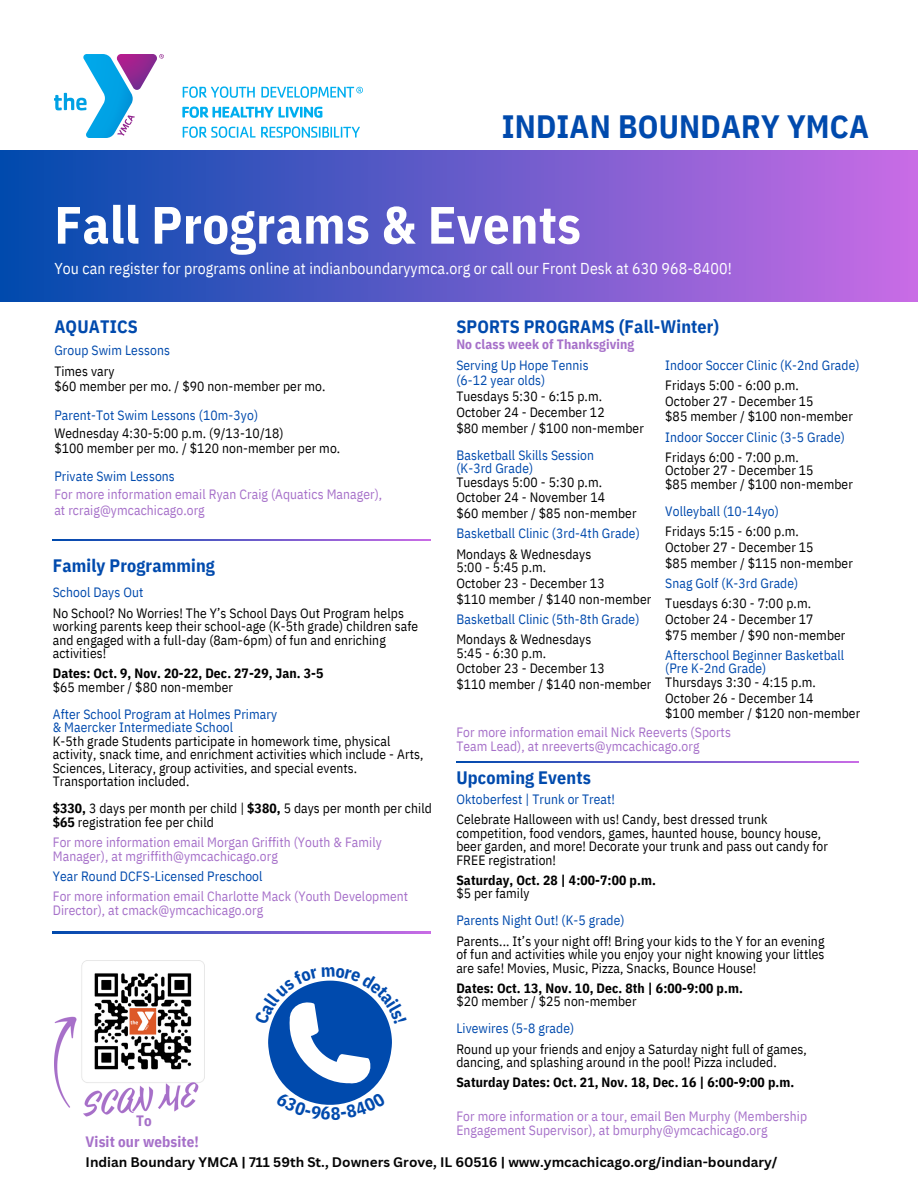
<style>
.page{position:relative;width:918px;height:1188px;background:#fff}
.page>*{position:absolute;margin:0;border:0;box-sizing:border-box;transform-origin:0 0}
.t1{font:700 52.5px "IBM Plex Sans Cond";letter-spacing:.005em;color:#fff}
.t2{font:700 32.25px "IBM Plex Sans Cond";letter-spacing:.005em;color:#004aad}
.t3{font:700 18px "IBM Plex Sans Cond";letter-spacing:.01em;color:#004aad}
.t4{font:15.75px "IBM Plex Sans Cond";letter-spacing:.005em;color:#fff}
.t5{font:700 15px "IBM Plex Sans Cond";letter-spacing:.01em;color:#a670c9}
.t6{font:13.5px "IBM Plex Sans Cond";letter-spacing:.005em;color:#000}
.t7{font:13.5px "IBM Plex Sans Cond";letter-spacing:.005em;color:#004aad}
.t8{font:13.5px "IBM Plex Sans Cond";letter-spacing:.005em;color:#a670c9}
.t9{font:700 13.5px "IBM Plex Sans Cond";letter-spacing:.005em;color:#000}
.t10{font:700 13.5px "Canva Sans";color:#050505}
.t11{font:700 13.5px "IBM Plex Sans Cond";letter-spacing:.005em;color:#a670c9}
.s1{font-weight:700}
</style>
<div class="page">
<svg style="left:183px;top:86px;width:72px;height:12px"></svg>
<svg style="left:182px;top:107px;width:140px;height:11px"></svg>
<svg style="left:183px;top:126px;width:177px;height:12px"></svg>
<svg style="left:261px;top:86px;width:102px;height:12px"></svg>
<svg style="left:54px;top:54px;width:110px;height:84px"></svg>
<div style="left:0;top:151px;width:918px;height:150px;background:linear-gradient(to right,#004aad,#c96ce6)"></div>
<img style="left:54px;top:961px;width:150px;height:156px">
<svg style="left:268px;top:980px;width:124px;height:125px"></svg>
<p class="t2" style="left:502px;top:105px;width:369px">INDIAN BOUNDARY YMCA</p>
<p class="t1" style="left:54px;top:190px;width:528px">Fall Programs &amp; Events</p>
<p class="t4" style="left:54px;top:258px;width:679px">You can register for programs online at indianboundaryymca.org or call our Front Desk at 630 968-8400!</p>
<p class="t3" style="left:54px;top:315px;width:85px">AQUATICS</p>
<p class="t7" style="left:54px;top:342px;width:117px">Group Swim Lessons</p>
<p class="t6" style="left:54px;top:362px;width:62px">Times vary</p>
<p class="t6" style="left:54px;top:378px;width:273px">$60 member per mo. / $90 non-member per mo.</p>
<p class="t7" style="left:54px;top:406px;width:205px">Parent-Tot Swim Lessons (10m-3yo)</p>
<p class="t6" style="left:54px;top:424px;width:231px">Wednesday 4:30-5:00 p.m. (9/13-10/18)</p>
<p class="t6" style="left:54px;top:440px;width:287px">$100 member per mo. / $120 non-member per mo.</p>
<p class="t7" style="left:54px;top:468px;width:122px">Private Swim Lessons</p>
<p class="t8" style="left:54px;top:486px;width:329px">For more information email Ryan Craig (Aquatics Manager),</p>
<p class="t8" style="left:54px;top:501px;width:152px">at rcraig@ymcachicago.org</p>
<p class="t3" style="left:53px;top:554px;width:164px">Family Programming</p>
<p class="t7" style="left:53px;top:583px;width:92px">School Days Out</p>
<p class="t6" style="left:53px;top:604px;width:353px">No School? No Worries! The Y’s School Days Out Program helps</p>
<p class="t6" style="left:53px;top:617px;width:367px">working parents keep their school-age (K-5th grade) children safe</p>
<p class="t6" style="left:53px;top:631px;width:334px">and engaged with a full-day (8am-6pm) of fun and enriching</p>
<p class="t6" style="left:53px;top:644px;width:55px">activities!</p>
<p class="t9" style="left:53px;top:664px;width:272px">Dates: Oct. 9, Nov. 20-22, Dec. 27-29, Jan. 3-5</p>
<p class="t6" style="left:53px;top:678px;width:182px">$65 member / $80 non-member</p>
<p class="t7" style="left:53px;top:705px;width:226px">After School Program at Holmes Primary</p>
<p class="t7" style="left:53px;top:718px;width:182px">&amp; Maercker Intermediate School</p>
<p class="t6" style="left:53px;top:732px;width:339px">K-5th grade Students participate in homework time, physical</p>
<p class="t6" style="left:53px;top:745px;width:372px">activity, snack time, and enrichment activities which include - Arts,</p>
<p class="t6" style="left:53px;top:759px;width:306px">Sciences, Literacy, group activities, and special events.</p>
<p class="t6" style="left:53px;top:772px;width:138px">Transportation included.</p>
<p class="t6" style="left:53px;top:799px;width:381px"><span class="s1">$330,</span> 3 days per month per child | <span class="s1">$380,</span> 5 days per month per child</p>
<p class="t6" style="left:53px;top:813px;width:163px"><span class="s1">$65</span> registration fee per child</p>
<p class="t8" style="left:53px;top:833px;width:331px">For more information email Morgan Griffith (Youth &amp; Family</p>
<p class="t8" style="left:53px;top:847px;width:227px">Manager), at mgriffith@ymcachicago.org</p>
<p class="t7" style="left:53px;top:867px;width:211px">Year Round DCFS-Licensed Preschool</p>
<p class="t8" style="left:53px;top:887px;width:357px">For more information email Charlotte Mack (Youth Development</p>
<p class="t8" style="left:53px;top:901px;width:212px">Director), at cmack@ymcachicago.org</p>
<p class="t5" style="left:136px;top:1111px;width:17px">To</p>
<p class="t5" style="left:86px;top:1131px;width:115px">Visit our website!</p>
<p class="t3" style="left:456px;top:315px;width:264px">SPORTS PROGRAMS (Fall-Winter)</p>
<p class="t11" style="left:456px;top:336px;width:179px">No class week of Thanksgiving</p>
<p class="t7" style="left:665px;top:356px;width:196px">Indoor Soccer Clinic (K-2nd Grade)</p>
<p class="t6" style="left:665px;top:376px;width:135px">Fridays 5:00 - 6:00 p.m.</p>
<p class="t6" style="left:665px;top:392px;width:150px">October 27 - December 15</p>
<p class="t6" style="left:665px;top:408px;width:189px">$85 member / $100 non-member</p>
<p class="t7" style="left:665px;top:428px;width:181px">Indoor Soccer Clinic (3-5 Grade)</p>
<p class="t6" style="left:665px;top:448px;width:135px">Fridays 6:00 - 7:00 p.m.</p>
<p class="t6" style="left:665px;top:462px;width:150px">October 27 - December 15</p>
<p class="t6" style="left:665px;top:475px;width:189px">$85 member / $100 non-member</p>
<p class="t7" style="left:665px;top:502px;width:115px">Volleyball (10-14yo)</p>
<p class="t6" style="left:665px;top:522px;width:135px">Fridays 5:15 - 6:00 p.m.</p>
<p class="t6" style="left:665px;top:538px;width:150px">October 27 - December 15</p>
<p class="t6" style="left:665px;top:554px;width:189px">$85 member / $115 non-member</p>
<p class="t7" style="left:665px;top:574px;width:135px">Snag Golf (K-3rd Grade)</p>
<p class="t6" style="left:665px;top:594px;width:147px">Tuesdays 6:30 - 7:00 p.m.</p>
<p class="t6" style="left:665px;top:610px;width:150px">October 24 - December 17</p>
<p class="t6" style="left:665px;top:626px;width:182px">$75 member / $90 non-member</p>
<p class="t7" style="left:665px;top:646px;width:180px">Afterschool Beginner Basketball</p>
<p class="t7" style="left:665px;top:660px;width:103px">(Pre K-2nd Grade)</p>
<p class="t6" style="left:665px;top:673px;width:152px">Thursdays 3:30 - 4:15 p.m.</p>
<p class="t6" style="left:665px;top:689px;width:150px">October 26 - December 14</p>
<p class="t6" style="left:665px;top:705px;width:196px">$100 member / $120 non-member</p>
<p class="t7" style="left:456px;top:356px;width:134px">Serving Up Hope Tennis</p>
<p class="t7" style="left:456px;top:371px;width:90px">(6-12 year olds)</p>
<p class="t6" style="left:456px;top:387px;width:147px">Tuesdays 5:30 - 6:15 p.m.</p>
<p class="t6" style="left:456px;top:403px;width:150px">October 24 - December 12</p>
<p class="t6" style="left:456px;top:419px;width:189px">$80 member / $100 non-member</p>
<p class="t7" style="left:456px;top:446px;width:139px">Basketball Skills Session</p>
<p class="t7" style="left:456px;top:459px;width:78px">(K-3rd Grade)</p>
<p class="t6" style="left:456px;top:473px;width:147px">Tuesdays 5:00 - 5:30 p.m.</p>
<p class="t6" style="left:456px;top:488px;width:150px">October 24 - November 14</p>
<p class="t6" style="left:456px;top:504px;width:182px">$60 member / $85 non-member</p>
<p class="t7" style="left:456px;top:524px;width:185px">Basketball Clinic (3rd-4th Grade)</p>
<p class="t6" style="left:456px;top:545px;width:136px">Mondays &amp; Wednesdays</p>
<p class="t6" style="left:456px;top:558px;width:91px">5:00 - 5:45 p.m.</p>
<p class="t6" style="left:456px;top:574px;width:150px">October 23 - December 13</p>
<p class="t6" style="left:456px;top:590px;width:196px">$110 member / $140 non-member</p>
<p class="t7" style="left:456px;top:610px;width:185px">Basketball Clinic (5th-8th Grade)</p>
<p class="t6" style="left:456px;top:630px;width:136px">Mondays &amp; Wednesdays</p>
<p class="t6" style="left:456px;top:644px;width:91px">5:45 - 6:30 p.m.</p>
<p class="t6" style="left:456px;top:659px;width:150px">October 23 - December 13</p>
<p class="t6" style="left:456px;top:675px;width:196px">$110 member / $140 non-member</p>
<p class="t8" style="left:456px;top:723px;width:276px">For more information email Nick Reeverts (Sports</p>
<p class="t8" style="left:456px;top:737px;width:245px">Team Lead), at nreeverts@ymcachicago.org</p>
<p class="t3" style="left:456px;top:766px;width:136px">Upcoming Events</p>
<p class="t7" style="left:456px;top:790px;width:160px">Oktoberfest | Trunk or Treat!</p>
<p class="t6" style="left:456px;top:810px;width:313px">Celebrate Halloween with us! Candy, best dressed trunk</p>
<p class="t6" style="left:456px;top:824px;width:366px">competition, food vendors, games, haunted house, bouncy house,</p>
<p class="t6" style="left:456px;top:837px;width:373px">beer garden, and more! Decorate your trunk and pass out candy for</p>
<p class="t6" style="left:456px;top:851px;width:101px">FREE registration!</p>
<p class="t9" style="left:456px;top:871px;width:201px">Saturday, Oct. 28 | 4:00-7:00 p.m.</p>
<p class="t6" style="left:456px;top:884px;width:75px">$5 per family</p>
<p class="t7" style="left:456px;top:911px;width:170px">Parents Night Out! (K-5 grade)</p>
<p class="t6" style="left:456px;top:932px;width:370px">Parents... It’s your night off! Bring your kids to the Y for an evening</p>
<p class="t6" style="left:456px;top:945px;width:370px">of fun and activities while you enjoy your night knowing your littles</p>
<p class="t6" style="left:456px;top:959px;width:302px">are safe! Movies, Music, Pizza, Snacks, Bounce House!</p>
<p class="t9" style="left:456px;top:979px;width:288px">Dates: Oct. 13, Nov. 10, Dec. 8th | 6:00-9:00 p.m.</p>
<p class="t6" style="left:456px;top:992px;width:182px">$20 member / $25 non-member</p>
<p class="t7" style="left:456px;top:1019px;width:119px">Livewires (5-8 grade)</p>
<p class="t6" style="left:456px;top:1040px;width:352px">Round up your friends and enjoy a Saturday night full of games,</p>
<p class="t6" style="left:456px;top:1053px;width:322px">dancing, and splashing around in the pool! Pizza included.</p>
<p class="t9" style="left:456px;top:1073px;width:339px">Saturday Dates: Oct. 21, Nov. 18, Dec. 16 | 6:00-9:00 p.m.</p>
<p class="t8" style="left:456px;top:1107px;width:352px">For more information or a tour, email Ben Murphy (Membership</p>
<p class="t8" style="left:456px;top:1121px;width:313px">Engagement Supervisor), at bmurphy@ymcachicago.org</p>
<p class="t10" style="left:86px;top:1153px;width:693px">Indian Boundary YMCA | 711 59th St., Downers Grove, IL 60516 | www.ymcachicago.org/indian-boundary/</p>
</div>
